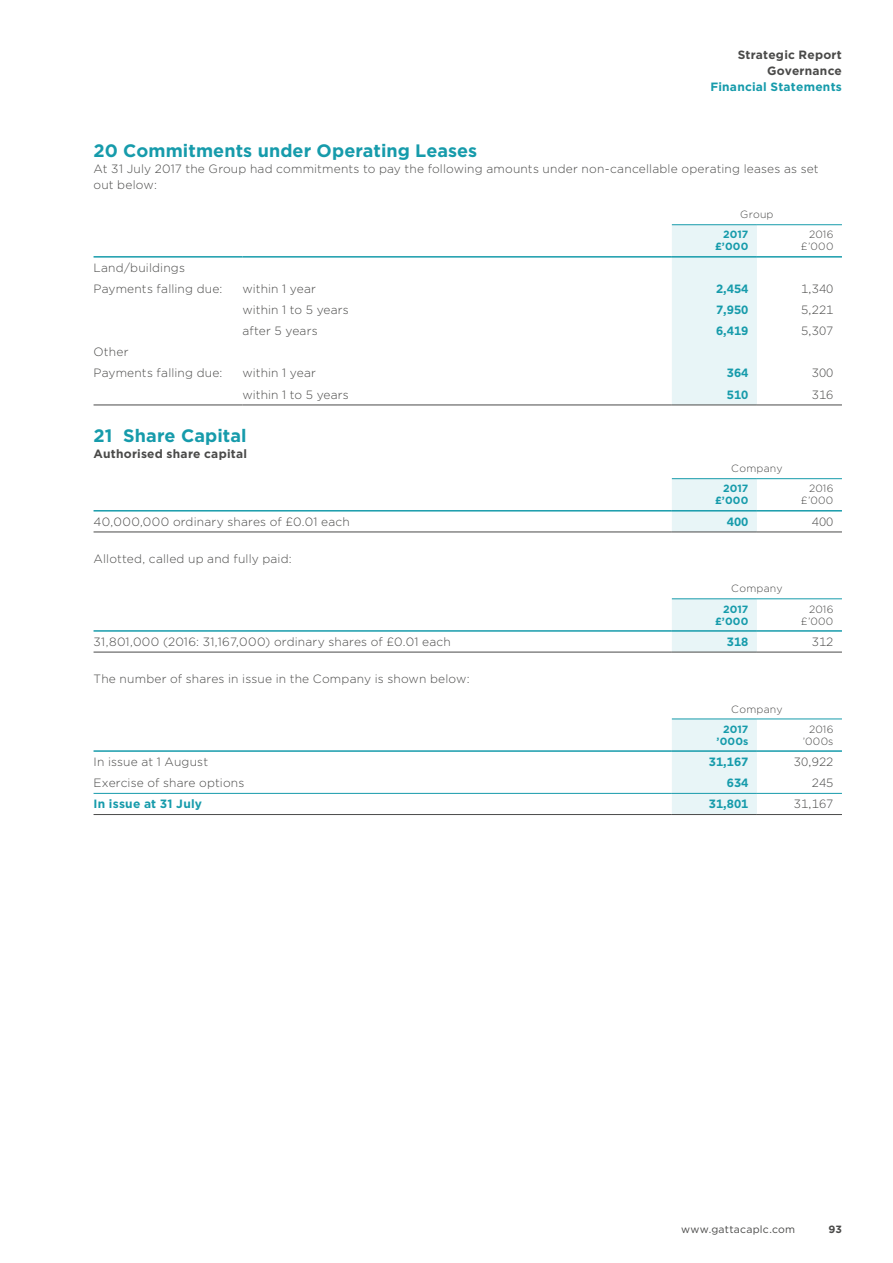
<style>
.page{position:relative;width:893px;height:1263px;background:#fff}
.page>*{position:absolute;margin:0;border:0;box-sizing:border-box;transform-origin:0 0}
.t1{font:700 18px "Gotham";letter-spacing:.005em;color:#169bab}
.t2{font:300 12px/21.1px "Gotham";letter-spacing:.015em;color:#4a4a49}
.t3{font:700 12px "Gotham";letter-spacing:.01em;color:#169bab}
.t4{font:700 12px/15.8px "Gotham";letter-spacing:.02em;color:#4a4a49;text-align:right}
.t5{font:300 10.5px/12px "Gotham";letter-spacing:.025em;color:#4a4a49;text-align:right}
.t6{font:700 10.5px/12px "Gotham";color:#169bab;text-align:right}
.t7{font:10.5px "Gotham";letter-spacing:.025em;color:#4a4a49}
.t8{font:700 10.5px "Gotham";color:#4a4a49}
</style>
<div class="page">
<div style="left:672px;top:225px;width:85px;height:180px;background:#e8f5f7"></div>
<hr style="left:672px;top:224px;width:85px;height:1px;background:#169bab">
<hr style="left:757px;top:224px;width:85px;height:1px;background:#169bab">
<hr style="left:94px;top:256px;width:148px;height:2px;background:#169bab">
<hr style="left:242px;top:256px;width:430px;height:2px;background:#169bab">
<hr style="left:672px;top:256px;width:85px;height:2px;background:#169bab">
<hr style="left:757px;top:256px;width:85px;height:2px;background:#169bab">
<hr style="left:94px;top:405px;width:148px;height:1px;background:#4a4a49">
<hr style="left:242px;top:405px;width:430px;height:1px;background:#4a4a49">
<hr style="left:672px;top:405px;width:85px;height:1px;background:#4a4a49">
<hr style="left:757px;top:405px;width:85px;height:1px;background:#4a4a49">
<div style="left:672px;top:479px;width:85px;height:53px;background:#e8f5f7"></div>
<hr style="left:672px;top:478px;width:85px;height:1px;background:#169bab">
<hr style="left:757px;top:478px;width:85px;height:1px;background:#169bab">
<hr style="left:94px;top:510px;width:578px;height:1px;background:#169bab">
<hr style="left:672px;top:510px;width:85px;height:1px;background:#169bab">
<hr style="left:757px;top:510px;width:85px;height:1px;background:#169bab">
<hr style="left:94px;top:532px;width:578px;height:1px;background:#4a4a49">
<hr style="left:672px;top:532px;width:85px;height:1px;background:#4a4a49">
<hr style="left:757px;top:532px;width:85px;height:1px;background:#4a4a49">
<div style="left:672px;top:599px;width:85px;height:53px;background:#e8f5f7"></div>
<hr style="left:94px;top:652px;width:578px;height:1px;background:#4a4a49">
<hr style="left:672px;top:652px;width:85px;height:1px;background:#4a4a49">
<hr style="left:757px;top:652px;width:85px;height:1px;background:#4a4a49">
<hr style="left:672px;top:598px;width:85px;height:1px;background:#169bab">
<hr style="left:757px;top:598px;width:85px;height:1px;background:#169bab">
<hr style="left:94px;top:630px;width:578px;height:2px;background:#169bab">
<hr style="left:672px;top:630px;width:85px;height:2px;background:#169bab">
<hr style="left:757px;top:630px;width:85px;height:2px;background:#169bab">
<div style="left:672px;top:720px;width:85px;height:94px;background:#e8f5f7"></div>
<hr style="left:94px;top:793px;width:578px;height:1px;background:#169bab">
<hr style="left:672px;top:793px;width:85px;height:1px;background:#169bab">
<hr style="left:757px;top:793px;width:85px;height:1px;background:#169bab">
<hr style="left:672px;top:719px;width:85px;height:1px;background:#169bab">
<hr style="left:757px;top:719px;width:85px;height:1px;background:#169bab">
<hr style="left:94px;top:750px;width:578px;height:2px;background:#169bab">
<hr style="left:672px;top:750px;width:85px;height:2px;background:#169bab">
<hr style="left:757px;top:750px;width:85px;height:2px;background:#169bab">
<hr style="left:94px;top:814px;width:578px;height:1px;background:#4a4a49">
<hr style="left:672px;top:814px;width:85px;height:1px;background:#4a4a49">
<hr style="left:757px;top:814px;width:85px;height:1px;background:#4a4a49">
<p class="t4" style="left:738px;top:47px;width:106px">Strategic Report<br>Governance</p>
<p class="t3" style="left:710px;top:79px;width:133px">Financial Statements</p>
<h1 class="t1" style="left:94px;top:139px;width:385px">20 Commitments under Operating Leases</h1>
<p class="t2" style="left:94px;top:160px;width:727px;line-height:15.8px">At 31 July 2017 the Group had commitments to pay the following amounts under non-cancellable operating leases as set out below:</p>
<p class="t5" style="left:740px;top:208px;width:35px">Group</p>
<p class="t6" style="left:715px;top:229px;width:35px">2017 £’000</p>
<p class="t5" style="left:801px;top:228px;width:34px">2016 £’000</p>
<p class="t2" style="left:94px;top:256px;width:130px">Land/buildings<br>Payments falling due:</p>
<p class="t2" style="left:242px;top:278px;width:75px">within 1 year</p>
<p class="t3" style="left:716px;top:281px;width:34px">2,454</p>
<p class="t2" style="left:801px;top:278px;width:34px">1,340</p>
<p class="t2" style="left:242px;top:299px;width:108px">within 1 to 5 years</p>
<p class="t3" style="left:716px;top:302px;width:34px">7,950</p>
<p class="t2" style="left:801px;top:299px;width:34px">5,221</p>
<p class="t2" style="left:242px;top:320px;width:77px">after 5 years</p>
<p class="t3" style="left:716px;top:323px;width:34px">6,419</p>
<p class="t2" style="left:801px;top:320px;width:34px">5,307</p>
<p class="t2" style="left:94px;top:341px;width:130px">Other<br>Payments falling due:</p>
<p class="t2" style="left:242px;top:362px;width:75px">within 1 year</p>
<p class="t3" style="left:727px;top:365px;width:23px">364</p>
<p class="t2" style="left:812px;top:362px;width:23px">300</p>
<p class="t2" style="left:242px;top:383px;width:108px">within 1 to 5 years</p>
<p class="t3" style="left:727px;top:386px;width:23px">510</p>
<p class="t2" style="left:812px;top:383px;width:23px">316</p>
<h1 class="t1" style="left:94px;top:423px;width:155px">21 Share Capital</h1>
<p class="t4" style="left:94px;top:445px;width:155px">Authorised share capital</p>
<p class="t5" style="left:731px;top:462px;width:53px">Company</p>
<p class="t6" style="left:715px;top:483px;width:35px">2017 £’000</p>
<p class="t5" style="left:801px;top:482px;width:34px">2016 £’000</p>
<p class="t2" style="left:94px;top:510px;width:258px">40,000,000 ordinary shares of £0.01 each</p>
<p class="t3" style="left:727px;top:513px;width:23px">400</p>
<p class="t2" style="left:812px;top:510px;width:23px">400</p>
<p class="t2" style="left:94px;top:548px;width:200px">Allotted, called up and fully paid:</p>
<p class="t5" style="left:731px;top:582px;width:53px">Company</p>
<p class="t6" style="left:715px;top:603px;width:35px">2017 £’000</p>
<p class="t5" style="left:801px;top:602px;width:34px">2016 £’000</p>
<p class="t2" style="left:94px;top:630px;width:359px">31,801,000 (2016: 31,167,000) ordinary shares of £0.01 each</p>
<p class="t3" style="left:727px;top:633px;width:23px">318</p>
<p class="t2" style="left:812px;top:630px;width:23px">312</p>
<p class="t2" style="left:94px;top:668px;width:378px">The number of shares in issue in the Company is shown below:</p>
<p class="t5" style="left:731px;top:702px;width:53px">Company</p>
<p class="t6" style="left:716px;top:723px;width:33px">2017 ’000s</p>
<p class="t5" style="left:803px;top:723px;width:32px">2016 ’000s</p>
<p class="t2" style="left:94px;top:751px;width:116px">In issue at 1 August</p>
<p class="t3" style="left:709px;top:754px;width:41px">31,167</p>
<p class="t2" style="left:794px;top:751px;width:41px">30,922</p>
<p class="t2" style="left:94px;top:772px;width:152px">Exercise of share options</p>
<p class="t3" style="left:727px;top:775px;width:23px">634</p>
<p class="t2" style="left:812px;top:772px;width:23px">245</p>
<p class="t3" style="left:94px;top:796px;width:110px">In issue at 31 July</p>
<p class="t3" style="left:709px;top:796px;width:41px">31,801</p>
<p class="t2" style="left:794px;top:793px;width:41px">31,167</p>
<p class="t7" style="left:681px;top:1223px;width:116px">www.gattacaplc.com</p>
<p class="t8" style="left:828px;top:1222px;width:15px">93</p>
</div>
